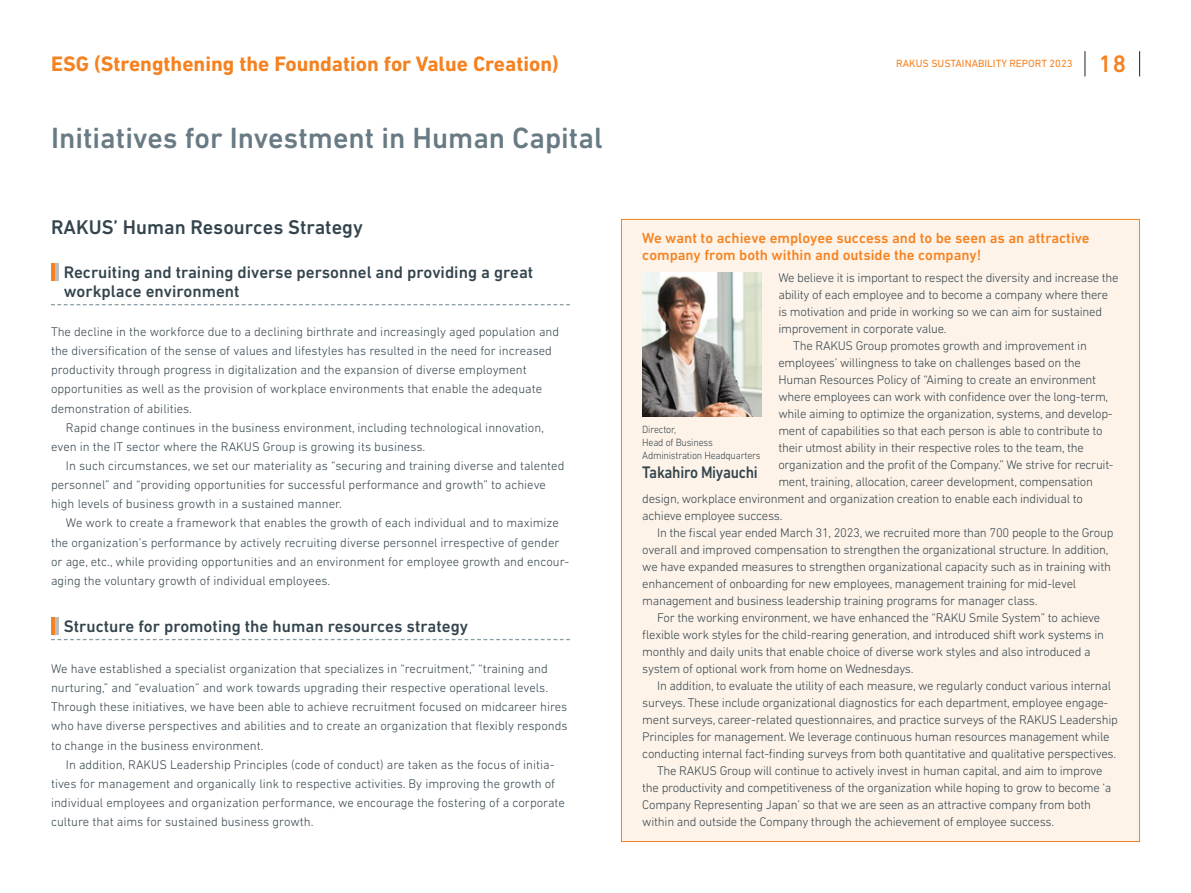
<style>
.page{position:relative;width:1191px;height:893px;background:#fff}
.page>*{position:absolute;margin:0;border:0;box-sizing:border-box;transform-origin:0 0}
.t1{font:500 29.7px "DIN Next LT Pro";color:#687a83}
.t2{font:500 24.3px "DIN Next LT Pro";color:#f58220}
.t3{font:700 21.3px "DIN Next LT Pro";color:#f58220}
.t4{font:500 20.25px "DIN Next LT Pro";color:#33444d}
.t5{font:500 16.95px/19.2px "DIN Next LT Pro";color:#33444d}
.t6{font:500 16.95px "DIN Next LT Pro";letter-spacing:-.02em;color:#33444d;scale:.9 1}
.t7{font:500 14.85px/17px "DIN Next LT Pro";color:#f58220}
.t8{font:300 12.75px "DIN Next LT Pro";letter-spacing:-.02em;color:#33444d}
.t9{font:300 12.75px/19.2px "DIN Next LT Pro";color:#33444d}
.t10{font:300 10.65px/12.8px "DIN Next LT Pro";letter-spacing:-.02em;color:#33444d;scale:.94 1}
.t11{font:10.65px "DIN Next LT Pro";color:#f58220}
</style>
<div class="page">
<svg style="left:51px;top:304px;width:519px;height:1px"></svg>
<hr style="left:51px;top:264px;width:4px;height:17px;background:#f58220">
<div style="left:55px;top:264px;width:5px;height:17px;background:#bcbdc0"></div>
<svg style="left:51px;top:639px;width:519px;height:1px"></svg>
<hr style="left:51px;top:618px;width:4px;height:17px;background:#f58220">
<div style="left:55px;top:618px;width:5px;height:17px;background:#bcbdc0"></div>
<div style="left:621px;top:219px;width:519px;height:623px;background:#fef3e8;border:1px solid #f58220"></div>
<img style="left:642px;top:272px;width:119px;height:145px">
<svg style="left:1084px;top:51px;width:1px;height:25px"></svg>
<svg style="left:1139px;top:51px;width:1px;height:25px"></svg>
<h3 class="t3" style="left:51px;top:51px;width:509px">ESG (Strengthening the Foundation for Value Creation)</h3>
<p class="t11" style="left:896px;top:58px;width:178px">RAKUS SUSTAINABILITY REPORT 2023</p>
<h2 class="t2" style="left:1098px;top:50px;width:29px">18</h2>
<h1 class="t1" style="left:51px;top:121px;width:553px">Initiatives for Investment in Human Capital</h1>
<h3 class="t4" style="left:51px;top:215px;width:313px">RAKUS’ Human Resources Strategy</h3>
<h3 class="t5" style="left:64px;top:262px;width:471px">Recruiting and training diverse personnel and providing a great workplace environment</h3>
<p class="t9" style="left:51px;top:322px;width:510px">The decline in the workforce due to a declining birthrate and increasingly aged population and the diversification of the sense of values and lifestyles has resulted in the need for increased productivity through progress in digitalization and the expansion of diverse employment opportunities as well as the provision of workplace environments that enable the adequate demonstration of abilities.</p>
<p class="t9" style="left:51px;top:418px;width:494px;text-indent:15px">Rapid change continues in the business environment, including technological innovation, even in the IT sector where the RAKUS Group is growing its business.</p>
<p class="t9" style="left:51px;top:456px;width:515px;text-indent:15px">In such circumstances, we set our materiality as “securing and training diverse and talented personnel” and “providing opportunities for successful performance and growth” to achieve high levels of business growth in a sustained manner.</p>
<p class="t9" style="left:51px;top:513px;width:520px;text-indent:15px">We work to create a framework that enables the growth of each individual and to maximize the organization’s performance by actively recruiting diverse personnel irrespective of gender or age, etc., while providing opportunities and an environment for employee growth and encour&shy;aging the voluntary growth of individual employees.</p>
<h3 class="t5" style="left:64px;top:616px;width:406px">Structure for promoting the human resources strategy</h3>
<p class="t9" style="left:51px;top:659px;width:518px">We have established a specialist organization that specializes in “recruitment,” “training and nurturing,” and “evaluation” and work towards upgrading their respective operational levels.<br>Through these initiatives, we have been able to achieve recruitment focused on midcareer hires who have diverse perspectives and abilities and to create an organization that flexibly responds to change in the business environment.</p>
<p class="t9" style="left:51px;top:755px;width:515px;text-indent:15px">In addition, RAKUS Leadership Principles (code of conduct) are taken as the focus of initia&shy;tives for management and organically link to respective activities. By improving the growth of individual employees and organization performance, we encourage the fostering of a corporate culture that aims for sustained business growth.</p>
<p class="t7" style="left:642px;top:229px;width:449px">We want to achieve employee success and to be seen as an attractive company from both within and outside the company!</p>
<p class="t8" style="left:778px;top:270px;width:342px">We believe it is important to respect the diversity and increase the</p>
<p class="t8" style="left:778px;top:287px;width:331px">ability of each employee and to become a company where there</p>
<p class="t8" style="left:778px;top:304px;width:325px">is motivation and pride in working so we can aim for sustained</p>
<p class="t8" style="left:778px;top:321px;width:170px">improvement in corporate value.</p>
<p class="t8" style="left:793px;top:338px;width:295px">The RAKUS Group promotes growth and improvement in</p>
<p class="t8" style="left:778px;top:355px;width:304px">employees’ willingness to take on challenges based on the</p>
<p class="t8" style="left:778px;top:372px;width:319px">Human Resources Policy of “Aiming to create an environment</p>
<p class="t8" style="left:778px;top:389px;width:331px">where employees can work with confidence over the long-term,</p>
<p class="t8" style="left:778px;top:406px;width:336px">while aiming to optimize the organization, systems, and develop-</p>
<p class="t8" style="left:778px;top:423px;width:326px">ment of capabilities so that each person is able to contribute to</p>
<p class="t8" style="left:778px;top:440px;width:307px">their utmost ability in their respective roles to the team, the</p>
<p class="t8" style="left:778px;top:457px;width:337px">organization and the profit of the Company.” We strive for recruit-</p>
<p class="t8" style="left:778px;top:474px;width:316px">ment, training, allocation, career development, compensation</p>
<p class="t8" style="left:642px;top:491px;width:442px">design, workplace environment and organization creation to enable each individual to</p>
<p class="t8" style="left:642px;top:508px;width:142px">achieve employee success.</p>
<p class="t8" style="left:657px;top:525px;width:458px">In the fiscal year ended March 31, 2023, we recruited more than 700 people to the Group</p>
<p class="t8" style="left:642px;top:542px;width:467px">overall and improved compensation to strengthen the organizational structure. In addition,</p>
<p class="t8" style="left:642px;top:559px;width:470px">we have expanded measures to strengthen organizational capacity such as in training with</p>
<p class="t8" style="left:642px;top:576px;width:435px">enhancement of onboarding for new employees, management training for mid-level</p>
<p class="t8" style="left:642px;top:593px;width:397px">management and business leadership training programs for manager class.</p>
<p class="t8" style="left:657px;top:610px;width:445px">For the working environment, we have enhanced the “RAKU Smile System” to achieve</p>
<p class="t8" style="left:642px;top:627px;width:463px">flexible work styles for the child-rearing generation, and introduced shift work systems in</p>
<p class="t8" style="left:642px;top:644px;width:450px">monthly and daily units that enable choice of diverse work styles and also introduced a</p>
<p class="t8" style="left:642px;top:661px;width:273px">system of optional work from home on Wednesdays.</p>
<p class="t8" style="left:657px;top:678px;width:455px">In addition, to evaluate the utility of each measure, we regularly conduct various internal</p>
<p class="t8" style="left:642px;top:695px;width:467px">surveys. These include organizational diagnostics for each department, employee engage-</p>
<p class="t8" style="left:642px;top:712px;width:477px">ment surveys, career-related questionnaires, and practice surveys of the RAKUS Leadership</p>
<p class="t8" style="left:642px;top:729px;width:469px">Principles for management. We leverage continuous human resources management while</p>
<p class="t8" style="left:642px;top:746px;width:475px">conducting internal fact-finding surveys from both quantitative and qualitative perspectives.</p>
<p class="t8" style="left:657px;top:763px;width:447px">The RAKUS Group will continue to actively invest in human capital, and aim to improve</p>
<p class="t8" style="left:642px;top:780px;width:470px">the productivity and competitiveness of the organization while hoping to grow to become ‘a</p>
<p class="t8" style="left:642px;top:797px;width:450px">Company Representing Japan’ so that we are seen as an attractive company from both</p>
<p class="t8" style="left:642px;top:814px;width:413px">within and outside the Company through the achievement of employee success.</p>
<p class="t10" style="left:642px;top:423px;width:127px">Director,<br>Head of Business<br>Administration Headquarters</p>
<h3 class="t6" style="left:642px;top:462px;width:130px">Takahiro Miyauchi</h3>
</div>
